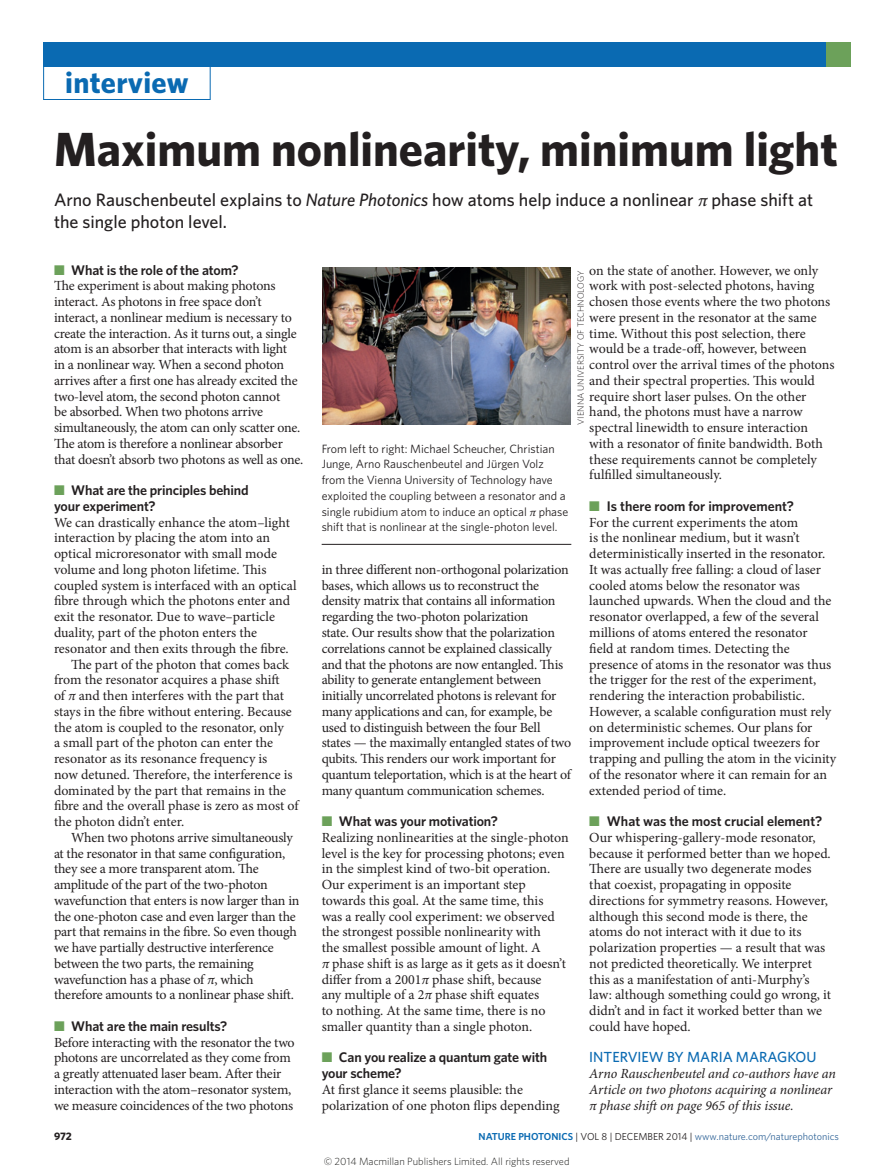
<style>
.page{position:relative;width:893px;height:1174px;background:#fff}
.page>*{position:absolute;margin:0;border:0;box-sizing:border-box;transform-origin:0 0}
.Title{font:700 48px "Whitney";color:#231f20}
.t1{font:700 30px "Whitney";letter-spacing:.01em;color:#0a6ab2}
.Standfirst{font:500 18px/22.5px "Whitney";color:#231f20}
.Interviewer{font:500 14.7px "Whitney";color:#0a6ab2}
.Body_first{font:13.95px/15.8px "Minion Pro";letter-spacing:-.01em;color:#231f20}
.Body_text{font:13.95px/15.8px "Minion Pro";letter-spacing:-.01em;color:#231f20}
.t2{font:600 13.95px/15.8px "Whitney";letter-spacing:-.01em;color:#231f20}
.Author_information{font:italic 13.95px/15.8px "Minion Pro";letter-spacing:-.01em;color:#231f20}
.Figure_caption{font:12px/15.8px "Whitney";color:#231f20}
.t3{font:700 10.8px "Whitney";color:#231f20}
.t4{font:300 10.5px "Whitney";color:#1d1d1b}
.t5{font:10.2px "Whitney";color:#369}
.Picture_credit{font:300 9px "Whitney";color:#231f20}
.s1{font-style:italic}
.s2{font-family:"Minion Pro";font-style:italic}
.s3{color:#6ca15a}
.s4{font-weight:600;color:#0a6ab2}
.s5{color:#231f20}
</style>
<div class="page">
<div style="left:43px;top:66px;width:168px;height:34px;border:1px solid #0a6ab2"></div>
<div style="left:43px;top:43px;width:806px;height:24px;background:#0a6ab2"></div>
<div style="left:826px;top:43px;width:24px;height:24px;background:#6ca15a"></div>
<img style="left:322px;top:268px;width:249px;height:157px">
<hr style="left:322px;top:544px;width:249px;height:1px;background:#231f20">
<h2 class="t1" style="left:65px;top:62px;width:125px">interview</h2>
<p class="Title" style="left:54px;top:117px;width:785px">Maximum nonlinearity, minimum light</p>
<p class="Standfirst" style="left:54px;top:188px;width:761px">Arno Rauschenbeutel explains to <span class="s1">Nature Photonics</span> how atoms help induce a nonlinear <span class="s2">π</span> phase shift at the single photon level.</p>
<p class="t2" style="left:54px;top:261px;width:186px"><span class="s3">■</span> What is the role of the atom?</p>
<p class="Body_first" style="left:54px;top:278px;width:251px">The experiment is about making photons interact. As photons in free space don’t interact, a nonlinear medium is necessary to create the interaction. As it turns out, a single atom is an absorber that interacts with light<br>in a nonlinear way. When a second photon arrives after a first one has already excited the two-level atom, the second photon cannot<br>be absorbed. When two photons arrive simultaneously, the atom can only scatter one.<br>The atom is therefore a nonlinear absorber that doesn’t absorb two photons as well as one.</p>
<p class="t2" style="left:54px;top:482px;width:196px"><span class="s3">■</span> What are the principles behind your experiment?</p>
<p class="Body_first" style="left:54px;top:514px;width:244px">We can drastically enhance the atom–light interaction by placing the atom into an optical microresonator with small mode volume and long photon lifetime. This coupled system is interfaced with an optical fibre through which the photons enter and exit the resonator. Due to wave–particle duality, part of the photon enters the resonator and then exits through the fibre.</p>
<p class="Body_text" style="left:54px;top:656px;width:246px;text-indent:17px">The part of the photon that comes back from the resonator acquires a phase shift<br>of <span class="s1">π</span> and then interferes with the part that stays in the fibre without entering. Because the atom is coupled to the resonator, only<br>a small part of the photon can enter the resonator as its resonance frequency is<br>now detuned. Therefore, the interference is dominated by the part that remains in the fibre and the overall phase is zero as most of the photon didn’t enter.</p>
<p class="Body_text" style="left:54px;top:829px;width:247px;text-indent:17px">When two photons arrive simultaneously at the resonator in that same configuration, they see a more transparent atom. The amplitude of the part of the two-photon wavefunction that enters is now larger than in the one-photon case and even larger than the part that remains in the fibre. So even though we have partially destructive interference between the two parts, the remaining wavefunction has a phase of <span class="s1">π</span>, which therefore amounts to a nonlinear phase shift.</p>
<p class="t2" style="left:54px;top:1017px;width:175px"><span class="s3">■</span> What are the main results?</p>
<p class="Body_first" style="left:54px;top:1034px;width:242px">Before interacting with the resonator the two photons are uncorrelated as they come from a greatly attenuated laser beam. After their interaction with the atom–resonator system, we measure coincidences of the two photons</p>
<p class="Body_first" style="left:589px;top:262px;width:247px">on the state of another. However, we only work with post-selected photons, having chosen those events where the two photons were present in the resonator at the same time. Without this post selection, there would be a trade-off, however, between control over the arrival times of the photons and their spectral properties. This would require short laser pulses. On the other hand, the photons must have a narrow spectral linewidth to ensure interaction with a resonator of finite bandwidth. Both these requirements cannot be completely fulfilled simultaneously.</p>
<p class="t2" style="left:589px;top:498px;width:206px"><span class="s3">■</span> Is there room for improvement?</p>
<p class="Body_first" style="left:589px;top:514px;width:248px">For the current experiments the atom<br>is the nonlinear medium, but it wasn’t deterministically inserted in the resonator.<br>It was actually free falling: a cloud of laser cooled atoms below the resonator was launched upwards. When the cloud and the resonator overlapped, a few of the several millions of atoms entered the resonator<br>field at random times. Detecting the presence of atoms in the resonator was thus the trigger for the rest of the experiment, rendering the interaction probabilistic.<br>However, a scalable configuration must rely on deterministic schemes. Our plans for improvement include optical tweezers for trapping and pulling the atom in the vicinity of the resonator where it can remain for an extended period of time.</p>
<p class="t2" style="left:589px;top:813px;width:234px"><span class="s3">■</span> What was the most crucial element?</p>
<p class="Body_first" style="left:589px;top:829px;width:243px">Our whispering-gallery-mode resonator, because it performed better than we hoped.<br>There are usually two degenerate modes that coexist, propagating in opposite directions for symmetry reasons. However, although this second mode is there, the atoms do not interact with it due to its polarization properties — a result that was not predicted theoretically. We interpret this as a manifestation of anti-Murphy’s law: although something could go wrong, it didn’t and in fact it worked better than we could have hoped.</p>
<p class="Interviewer" style="left:589px;top:1047px;width:229px">INTERVIEW BY MARIA MARAGKOU</p>
<p class="Author_information" style="left:589px;top:1066px;width:248px">Arno Rauschenbeutel and co-authors have an<br>Article on two photons acquiring a nonlinear π phase shift on page 965 of this issue.</p>
<p class="Picture_credit" style="left:575px;top:425px;width:156px;rotate:-90deg">VIENNA UNIVERSITY OF TECHNOLOGY</p>
<p class="Figure_caption" style="left:322px;top:440px;width:248px">From left to right: Michael Scheucher, Christian Junge, Arno Rauschenbeutel and Jürgen Volz from the Vienna University of Technology have exploited the coupling between a resonator and a single rubidium atom to induce an optical <span class="s2">π</span> phase shift that is nonlinear at the single-photon level.</p>
<p class="Body_first" style="left:322px;top:561px;width:251px">in three different non-orthogonal polarization bases, which allows us to reconstruct the density matrix that contains all information regarding the two-photon polarization<br>state. Our results show that the polarization correlations cannot be explained classically and that the photons are now entangled. This ability to generate entanglement between initially uncorrelated photons is relevant for many applications and can, for example, be used to distinguish between the four Bell states — the maximally entangled states of two qubits. This renders our work important for quantum teleportation, which is at the heart of many quantum communication schemes.</p>
<p class="t2" style="left:322px;top:813px;width:178px"><span class="s3">■</span> What was your motivation?</p>
<p class="Body_first" style="left:322px;top:829px;width:249px">Realizing nonlinearities at the single-photon level is the key for processing photons; even in the simplest kind of two-bit operation.<br>Our experiment is an important step towards this goal. At the same time, this<br>was a really cool experiment: we observed the strongest possible nonlinearity with<br>the smallest possible amount of light. A<br><span class="s1">π</span> phase shift is as large as it gets as it doesn’t differ from a 2001<span class="s1">π</span> phase shift, because<br>any multiple of a 2<span class="s1">π</span> phase shift equates<br>to nothing. At the same time, there is no smaller quantity than a single photon.</p>
<p class="t2" style="left:322px;top:1049px;width:227px"><span class="s3">■</span> Can you realize a quantum gate with your scheme?</p>
<p class="Body_first" style="left:322px;top:1081px;width:239px">At first glance it seems plausible: the polarization of one photon flips depending</p>
<p class="t3" style="left:54px;top:1129px;width:19px">972</p>
<p class="t5" style="left:478px;top:1129px;width:362px"><span class="s4">NATURE PHOTONICS</span> <span class="s5">| VOL 8 | DECEMBER 2014 |</span> www.nature.com/naturephotonics</p>
<p class="t4" style="left:324px;top:1154px;width:247px">© 2014 Macmillan Publishers Limited. All rights reserved</p>
</div>
